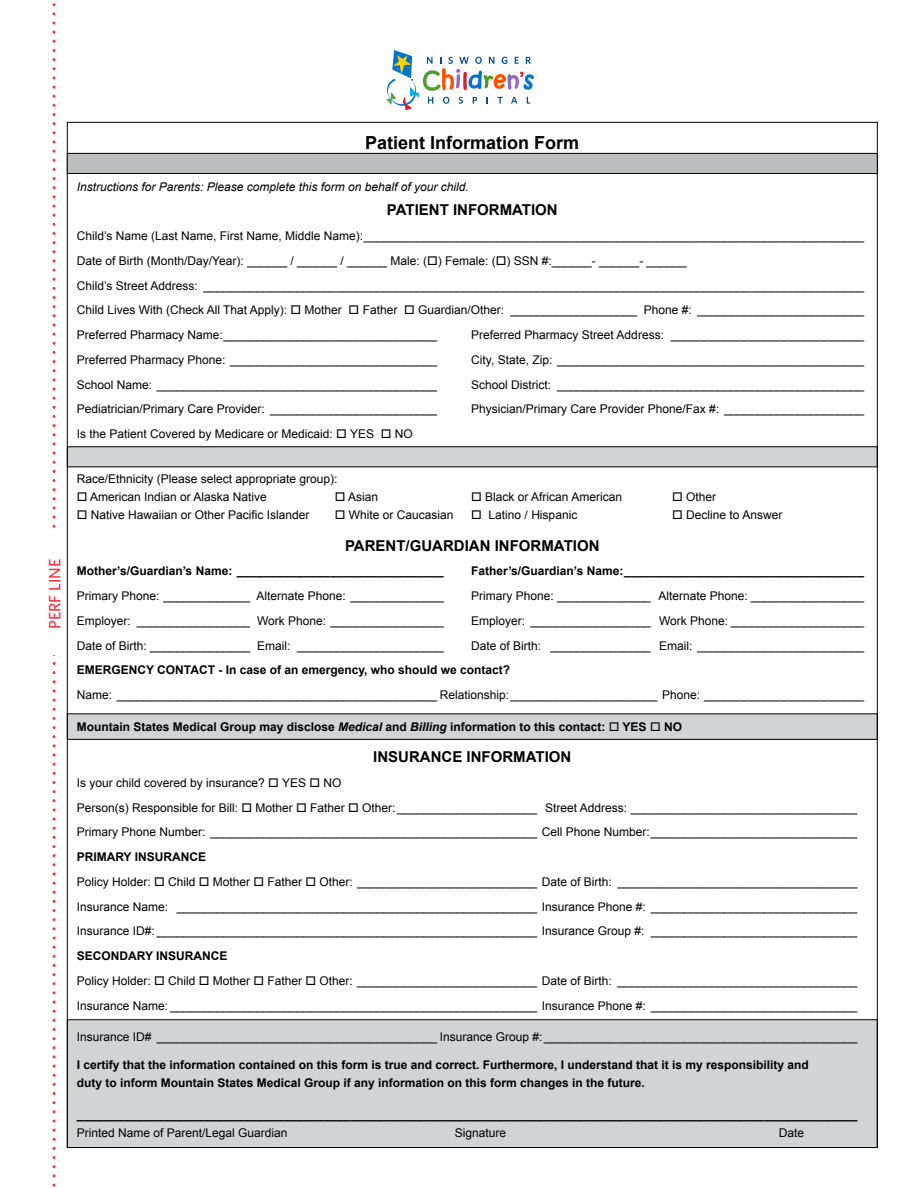
<style>
.page{position:relative;width:918px;height:1188px;background:#fff}
.page>*{position:absolute;margin:0;border:0;box-sizing:border-box;transform-origin:0 0}
.t1{font:700 18px "Arial";color:#000}
.t2{font:500 16.5px "Whitney";color:#f7323f}
.t3{font:700 15px "Arial";color:#000}
.t4{font:12px/24.8px "Arial";color:#000}
.t5{font:700 12px/18px "Arial";color:#000}
.t6{font:italic 12px "Arial";color:#000}
.s1{font-style:italic}
.s2{font-weight:700}
</style>
<div class="page">
<svg style="left:52px;top:3px;width:4px;height:1184px"></svg>
<div style="left:43px;top:533px;width:22px;height:122px;background:#fff"></div>
<div style="left:67px;top:714px;width:810px;height:25px;background:#d1d3d4"></div>
<div style="left:67px;top:714px;width:811px;height:26px;border:1px solid #000"></div>
<div style="left:67px;top:447px;width:810px;height:20px;background:#d1d3d4"></div>
<div style="left:67px;top:1020px;width:810px;height:128px;background:#d1d3d4"></div>
<div style="left:67px;top:153px;width:810px;height:20px;background:#bcbec0"></div>
<div style="left:67px;top:153px;width:811px;height:21px;border:1px solid #000"></div>
<svg style="left:387px;top:50px;width:147px;height:60px"></svg>
<h2 class="t2" style="left:44px;top:629px;width:72px;rotate:-90deg">PERF LINE</h2>
<h1 class="t1" style="left:365px;top:131px;width:216px">Patient Information Form</h1>
<p class="t6" style="left:77px;top:179px;width:394px">Instructions for Parents: Please complete this form on behalf of your child.</p>
<p class="t3" style="left:387px;top:200px;width:172px">PATIENT INFORMATION</p>
<p class="t4" style="left:77px;top:224px;width:789px">Child’s Name (Last Name, First Name, Middle Name):___________________________________________________________________________ Date of Birth (Month/Day/Year): ______ / ______ / ______ Male: (□) Female: (□) SSN #:______- ______- ______<br>Child’s Street Address: ___________________________________________________________________________________________________ Child Lives With (Check All That Apply): □ Mother □ Father □ Guardian/Other: ___________________ Phone #: _________________________ Preferred Pharmacy Name:________________________________</p>
<p class="t4" style="left:471px;top:323px;width:394px">Preferred Pharmacy Street Address: _____________________________</p>
<p class="t4" style="left:77px;top:347px;width:362px">Preferred Pharmacy Phone: _______________________________</p>
<p class="t4" style="left:471px;top:347px;width:394px">City, State, Zip: ______________________________________________</p>
<p class="t4" style="left:77px;top:372px;width:362px">School Name: __________________________________________</p>
<p class="t4" style="left:471px;top:372px;width:394px">School District: ______________________________________________</p>
<p class="t4" style="left:77px;top:397px;width:362px">Pediatrician/Primary Care Provider: _________________________</p>
<p class="t4" style="left:471px;top:397px;width:394px">Physician/Primary Care Provider Phone/Fax #: _____________________</p>
<p class="t4" style="left:77px;top:422px;width:337px">Is the Patient Covered by Medicare or Medicaid: □ YES □ NO</p>
<p class="t4" style="left:77px;top:467px;width:262px">Race/Ethnicity (Please select appropriate group):</p>
<p class="t4" style="left:77px;top:485px;width:192px">□ American Indian or Alaska Native</p>
<p class="t4" style="left:335px;top:485px;width:45px">□ Asian</p>
<p class="t4" style="left:471px;top:485px;width:152px">□ Black or African American</p>
<p class="t4" style="left:672px;top:485px;width:46px">□ Other</p>
<p class="t4" style="left:77px;top:503px;width:234px">□ Native Hawaiian or Other Pacific Islander</p>
<p class="t4" style="left:335px;top:503px;width:120px">□ White or Caucasian</p>
<p class="t4" style="left:471px;top:503px;width:108px">□ Latino / Hispanic</p>
<p class="t4" style="left:672px;top:503px;width:112px">□ Decline to Answer</p>
<p class="t3" style="left:345px;top:535px;width:256px">PARENT/GUARDIAN INFORMATION</p>
<p class="t5" style="left:77px;top:563px;width:368px">Mother’s/Guardian’s Name: _______________________________</p>
<p class="t5" style="left:471px;top:563px;width:394px">Father’s/Guardian’s Name:____________________________________</p>
<p class="t4" style="left:77px;top:584px;width:369px">Primary Phone: _____________ Alternate Phone: ______________</p>
<p class="t4" style="left:471px;top:584px;width:394px">Primary Phone: ______________ Alternate Phone: _________________</p>
<p class="t4" style="left:77px;top:608px;width:369px">Employer: _________________ Work Phone: _________________</p>
<p class="t4" style="left:471px;top:608px;width:394px">Employer: __________________ Work Phone: ____________________</p>
<p class="t4" style="left:77px;top:633px;width:369px">Date of Birth: _______________ Email: ______________________</p>
<p class="t4" style="left:471px;top:633px;width:394px">Date of Birth: _______________ Email: _________________________</p>
<p class="t5" style="left:77px;top:662px;width:435px">EMERGENCY CONTACT - In case of an emergency, who should we contact?</p>
<p class="t4" style="left:77px;top:683px;width:789px">Name: ________________________________________________ Relationship:______________________ Phone: ________________________</p>
<p class="t5" style="left:77px;top:718px;width:607px">Mountain States Medical Group may disclose <span class="s1">Medical</span> and <span class="s1">Billing</span> information to this contact: □ YES □ NO</p>
<p class="t3" style="left:373px;top:747px;width:200px">INSURANCE INFORMATION</p>
<p class="t4" style="left:77px;top:770px;width:782px">Is your child covered by insurance? □ YES □ NO<br>Person(s) Responsible for Bill: □ Mother □ Father □ Other:_____________________ Street Address: __________________________________<br>Primary Phone Number: _________________________________________________ Cell Phone Number:_______________________________</p>
<p class="t4" style="left:77px;top:845px;width:782px"><span class="s2">PRIMARY INSURANCE<br></span>Policy Holder: □ Child □ Mother □ Father □ Other: ___________________________ Date of Birth: ____________________________________ Insurance Name: ______________________________________________________ Insurance Phone #: _______________________________ Insurance ID#: _________________________________________________________ Insurance Group #: _______________________________</p>
<p class="t4" style="left:77px;top:944px;width:782px"><span class="s2">SECONDARY INSURANCE<br></span>Policy Holder: □ Child □ Mother □ Father □ Other: ___________________________ Date of Birth: ____________________________________<br>Insurance Name: _______________________________________________________ Insurance Phone #: _______________________________</p>
<p class="t4" style="left:77px;top:1025px;width:782px">Insurance ID# __________________________________________ Insurance Group #:_______________________________________________</p>
<p class="t5" style="left:77px;top:1056px;width:734px">I certify that the information contained on this form is true and correct. Furthermore, I understand that it is my responsibility and duty to inform Mountain States Medical Group if any information on this form changes in the future.</p>
<p class="t5" style="left:77px;top:1106px;width:782px">_____________________________________________________________________________________________________________________</p>
<p class="t4" style="left:77px;top:1120px;width:212px">Printed Name of Parent/Legal Guardian</p>
<p class="t4" style="left:455px;top:1120px;width:53px">Signature</p>
<p class="t4" style="left:779px;top:1120px;width:27px">Date</p>
</div>
